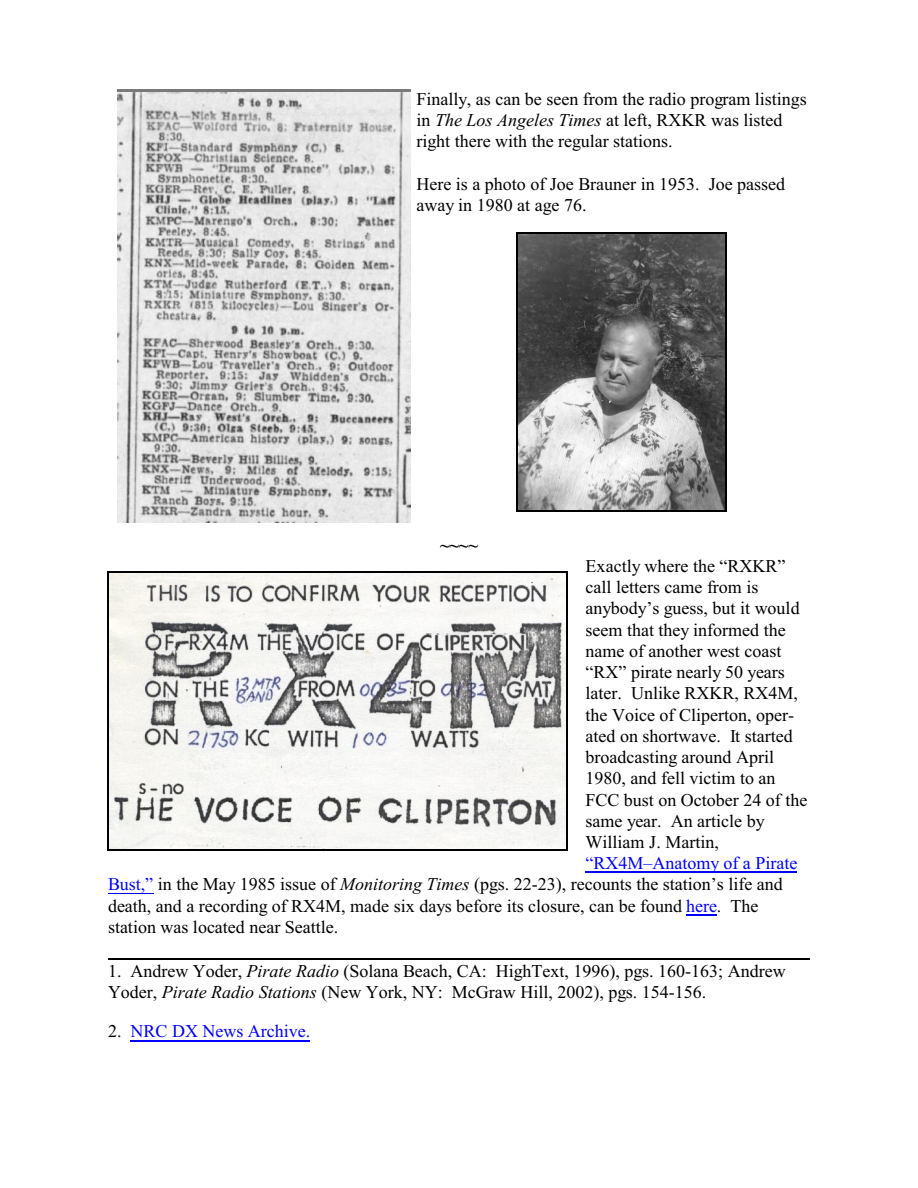
<style>
.page{position:relative;width:918px;height:1188px;background:#fff}
.page>*{position:absolute;margin:0;border:0;box-sizing:border-box;transform-origin:0 0}
.t1{font:18px/21.3px "Times New Roman";color:#000}
.t2{font:18px "Times New Roman";color:#00f}
.t3{font:700 18px "Times New Roman";color:#000}
.s1{font-style:italic}
.s2{color:#00f}
.s3{color:#000}
</style>
<div class="page">
<hr style="left:130px;top:1040px;width:180px;height:1px;background:#00f">
<img style="left:118px;top:89px;width:292px;height:433px">
<img style="left:518px;top:234px;width:207px;height:276px">
<hr style="left:516px;top:233px;width:2px;height:278px;background:#000">
<hr style="left:725px;top:233px;width:2px;height:278px;background:#000">
<hr style="left:516px;top:233px;width:210px;height:1px;background:#000">
<hr style="left:516px;top:510px;width:210px;height:1px;background:#000">
<img style="left:109px;top:573px;width:457px;height:277px">
<hr style="left:107px;top:571px;width:2px;height:280px;background:#000">
<hr style="left:566px;top:571px;width:1px;height:280px;background:#000">
<hr style="left:107px;top:571px;width:460px;height:2px;background:#000">
<hr style="left:107px;top:850px;width:460px;height:1px;background:#000">
<hr style="left:586px;top:872px;width:211px;height:1px;background:#00f">
<hr style="left:108px;top:893px;width:45px;height:1px;background:#00f">
<hr style="left:686px;top:914px;width:31px;height:1px;background:#00f">
<hr style="left:108px;top:958px;width:702px;height:2px;background:#000">
<p class="t1" style="left:417px;top:90px;width:392px">Finally, as can be seen from the radio program listings in <span class="s1">The Los Angeles Times</span> at left, RXKR was listed right there with the regular stations.</p>
<p class="t1" style="left:417px;top:175px;width:370px">Here is a photo of Joe Brauner in 1953. Joe passed away in 1980 at age 76.</p>
<p class="t3" style="left:440px;top:539px;width:39px">~~~~</p>
<p class="t1" style="left:586px;top:557px;width:223px">Exactly where the “RXKR” call letters came from is anybody’s guess, but it would seem that they informed the name of another west coast “RX” pirate nearly 50 years later. Unlike RXKR, RX4M, the Voice of Cliperton, oper&shy;ated on shortwave. It started broadcasting around April<br>1980, and fell victim to an<br>FCC bust on October 24 of the same year. An article by<br>William J. Martin,</p>
<p class="t1" style="left:108px;top:854px;width:691px;text-indent:478px"><span class="s2">“RX4M–Anatomy of a Pirate Bust,”</span> in the May 1985 issue of <span class="s1">Monitoring Times</span> (pgs. 22-23), recounts the station’s life and death, and a recording of RX4M, made six days before its closure, can be found <span class="s2">here</span>. The station was located near Seattle.</p>
<p class="t1" style="left:108px;top:962px;width:679px">1. Andrew Yoder, <span class="s1">Pirate Radio</span> (Solana Beach, CA: HighText, 1996), pgs. 160-163; Andrew<br>Yoder, <span class="s1">Pirate Radio Stations</span> (New York, NY: McGraw Hill, 2002), pgs. 154-156.</p>
<p class="t2" style="left:108px;top:1025px;width:204px"><span class="s3">2.</span> NRC DX News Archive.</p>
</div>
